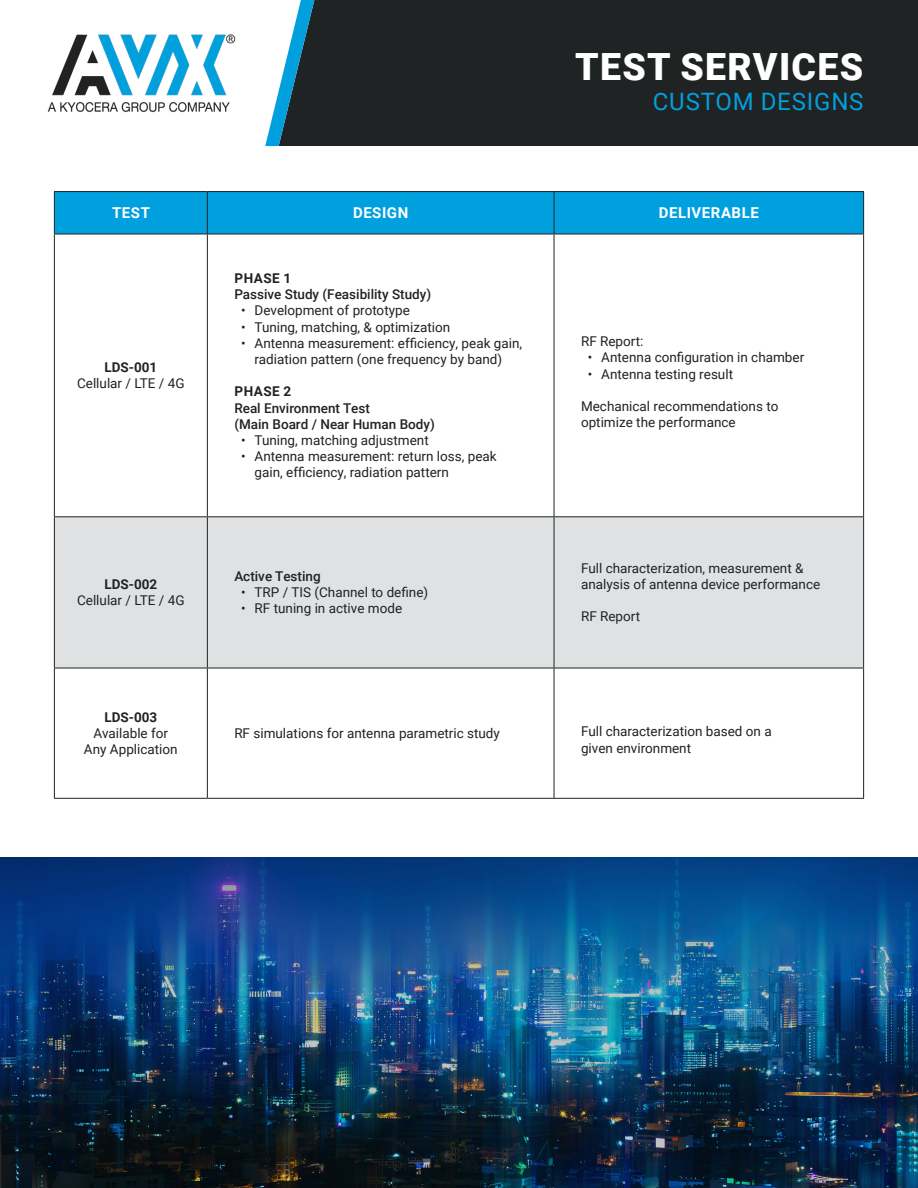
<style>
.page{position:relative;width:918px;height:1188px;background:#fff}
.page>*{position:absolute;margin:0;border:0;box-sizing:border-box;transform-origin:0 0}
.t1{font:900 37.5px "Roboto";letter-spacing:.035em;color:#fff}
.t2{font:24px "Roboto";letter-spacing:.035em;color:#00a0df}
.t3{font:700 15px "Roboto";letter-spacing:.035em;color:#fff}
.t4{font:13.5px/16.2px "Roboto";color:#202323}
.t5{font:500 13.5px/16.2px "Roboto";color:#202323}
.t6{font:700 13.5px "Roboto";color:#202323}
</style>
<div class="page">
<div style="left:314px;top:0;width:604px;height:146px;background:#202323"></div>
<svg style="left:265px;top:0;width:49px;height:146px"></svg>
<img style="left:47px;top:34px;width:189px;height:79px">
<img style="left:0;top:857px;width:918px;height:331px">
<div style="left:55px;top:192px;width:808px;height:42px;background:#00a0df"></div>
<div style="left:55px;top:517px;width:808px;height:151px;background:#dfe1e2"></div>
<hr style="left:863px;top:192px;width:1px;height:42px;background:#202323">
<hr style="left:863px;top:517px;width:1px;height:151px;background:#202323">
<hr style="left:554px;top:191px;width:310px;height:1px;background:#202323">
<hr style="left:54px;top:191px;width:153px;height:1px;background:#202323">
<hr style="left:54px;top:192px;width:1px;height:42px;background:#202323">
<hr style="left:207px;top:191px;width:347px;height:1px;background:#202323">
<hr style="left:207px;top:192px;width:1px;height:42px;background:#202323">
<hr style="left:554px;top:192px;width:1px;height:42px;background:#202323">
<hr style="left:54px;top:234px;width:153px;height:1px;background:#202323">
<hr style="left:54px;top:234px;width:1px;height:282px;background:#202323">
<hr style="left:207px;top:234px;width:347px;height:1px;background:#202323">
<hr style="left:207px;top:234px;width:1px;height:282px;background:#202323">
<hr style="left:54px;top:516px;width:153px;height:1px;background:#202323">
<hr style="left:54px;top:517px;width:1px;height:151px;background:#202323">
<hr style="left:207px;top:516px;width:347px;height:1px;background:#202323">
<hr style="left:207px;top:517px;width:1px;height:151px;background:#202323">
<hr style="left:554px;top:517px;width:1px;height:151px;background:#202323">
<hr style="left:54px;top:668px;width:153px;height:1px;background:#202323">
<hr style="left:54px;top:668px;width:1px;height:130px;background:#202323">
<hr style="left:207px;top:668px;width:347px;height:1px;background:#202323">
<hr style="left:207px;top:668px;width:1px;height:130px;background:#202323">
<hr style="left:54px;top:798px;width:153px;height:1px;background:#202323">
<hr style="left:207px;top:798px;width:347px;height:1px;background:#202323">
<hr style="left:554px;top:234px;width:310px;height:1px;background:#202323">
<hr style="left:554px;top:234px;width:1px;height:282px;background:#202323">
<hr style="left:863px;top:234px;width:1px;height:282px;background:#202323">
<hr style="left:554px;top:516px;width:310px;height:1px;background:#202323">
<hr style="left:554px;top:668px;width:310px;height:1px;background:#202323">
<hr style="left:554px;top:668px;width:1px;height:130px;background:#202323">
<hr style="left:863px;top:668px;width:1px;height:130px;background:#202323">
<hr style="left:554px;top:798px;width:310px;height:1px;background:#202323">
<h1 class="t1" style="left:575px;top:41px;width:290px">TEST SERVICES</h1>
<h2 class="t2" style="left:653px;top:85px;width:212px">CUSTOM DESIGNS</h2>
<p class="t3" style="left:112px;top:202px;width:39px">TEST</p>
<p class="t3" style="left:353px;top:202px;width:57px">DESIGN</p>
<p class="t3" style="left:659px;top:202px;width:102px">DELIVERABLE</p>
<p class="t6" style="left:104px;top:358px;width:54px">LDS-001</p>
<p class="t4" style="left:77px;top:375px;width:109px">Cellular / LTE / 4G</p>
<p class="t6" style="left:104px;top:575px;width:54px">LDS-002</p>
<p class="t4" style="left:77px;top:592px;width:109px">Cellular / LTE / 4G</p>
<p class="t6" style="left:235px;top:269px;width:58px">PHASE 1</p>
<p class="t5" style="left:234px;top:286px;width:198px">Passive Study (Feasibility Study)</p>
<p class="t4" style="left:241px;top:302px;width:170px">• Development of prototype</p>
<p class="t4" style="left:241px;top:318px;width:211px">• Tuning, matching, &amp; optimization</p>
<p class="t4" style="left:241px;top:334px;width:283px;text-align:center">• Antenna measurement: efficiency, peak gain, radiation pattern (one frequency by band)</p>
<p class="t6" style="left:235px;top:382px;width:58px">PHASE 2</p>
<p class="t5" style="left:234px;top:399px;width:202px">Real Environment Test<br>(Main Board / Near Human Body)</p>
<p class="t4" style="left:241px;top:432px;width:189px">• Tuning, matching adjustment</p>
<p class="t4" style="left:255px;top:448px;width:244px;text-indent:-14px">• Antenna measurement: return loss, peak gain, efficiency, radiation pattern</p>
<p class="t5" style="left:234px;top:568px;width:88px">Active Testing</p>
<p class="t4" style="left:241px;top:584px;width:189px">• TRP / TIS (Channel to define)</p>
<p class="t4" style="left:241px;top:600px;width:163px">• RF tuning in active mode</p>
<p class="t4" style="left:581px;top:333px;width:64px">RF Report:</p>
<p class="t4" style="left:588px;top:349px;width:218px">• Antenna configuration in chamber</p>
<p class="t4" style="left:588px;top:365px;width:147px">• Antenna testing result</p>
<p class="t4" style="left:581px;top:398px;width:199px">Mechanical recommendations to optimize the performance</p>
<p class="t4" style="left:581px;top:559px;width:241px">Full characterization, measurement &amp; analysis of antenna device performance</p>
<p class="t4" style="left:581px;top:608px;width:61px">RF Report</p>
<p class="t6" style="left:104px;top:707px;width:54px">LDS-003</p>
<p class="t4" style="left:84px;top:725px;width:95px;text-align:center">Available for<br>Any Application</p>
<p class="t4" style="left:234px;top:725px;width:267px">RF simulations for antenna parametric study</p>
<p class="t4" style="left:581px;top:723px;width:192px">Full characterization based on a given environment</p>
</div>
